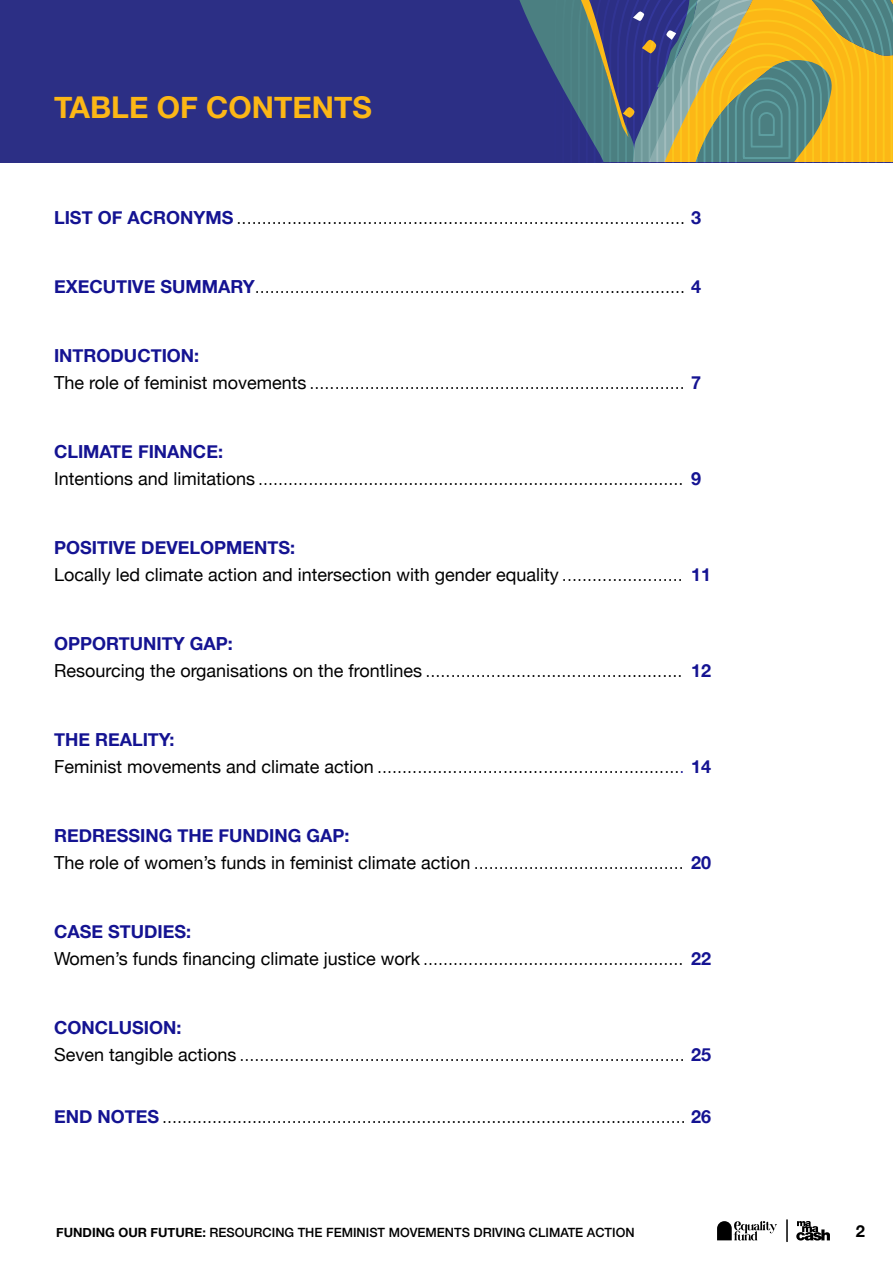
<style>
.page{position:relative;width:893px;height:1263px;background:#fff}
.page>*{position:absolute;margin:0;border:0;box-sizing:border-box;transform-origin:0 0}
.t1{font:700 30px "Helvetica Neue";color:#fcb716}
.t2{font:300 18px/27px "Helvetica Neue";color:#000}
.t3{font:18px/27px "Helvetica Neue";color:#000}
.t4{font:700 18px "Helvetica Neue";color:#141392}
.t5{font:700 16.5px "Helvetica Neue";color:#000}
.t6{font:500 12.75px "Helvetica Neue";color:#000}
.s1{font-weight:700;color:#141392}
.s2{font-weight:400}
.s3{font-weight:300}
.s4{color:#141392}
.s5{font-weight:700}
</style>
<div class="page">
<svg style="left:796px;top:1221px;width:34px;height:19px"></svg>
<svg style="left:717px;top:1221px;width:60px;height:19px"></svg>
<svg style="left:787px;top:1220px;width:1px;height:22px"></svg>
<div style="left:0;top:0;width:893px;height:162px;background:#2c2f85"></div>
<svg style="left:519px;top:0;width:374px;height:162px"></svg>
<h1 class="t1" style="left:54px;top:84px;width:319px">TABLE OF CONTENTS</h1>
<p class="t2" style="left:54px;top:203px;width:648px"><span class="s1">LIST OF ACRONYMS</span> ......................................................................................... <span class="s1">3</span></p>
<p class="t2" style="left:54px;top:272px;width:648px"><span class="s1">EXECUTIVE SUMMARY</span>...................................................................................... <span class="s1">4</span></p>
<p class="t2" style="left:54px;top:341px;width:648px"><span class="s1">INTRODUCTION:<br></span><span class="s2">The role of feminist movements</span> ........................................................................... <span class="s1">7</span></p>
<p class="t2" style="left:54px;top:437px;width:648px"><span class="s1">CLIMATE FINANCE:<br></span><span class="s2">Intentions and limitations</span> ..................................................................................... <span class="s1">9</span></p>
<p class="t3" style="left:54px;top:535px;width:658px"><span class="s1">POSITIVE DEVELOPMENTS:<br></span>Locally led climate action and intersection with gender equality <span class="s3">........................</span> <span class="s1">11</span></p>
<p class="t2" style="left:54px;top:629px;width:630px"><span class="s1">OPPORTUNITY GAP:<br></span><span class="s2">Resourcing the organisations on the frontlines</span> ...................................................</p>
<p class="t4" style="left:691px;top:657px;width:22px">12</p>
<p class="t2" style="left:54px;top:725px;width:658px"><span class="s1">THE REALITY:<br></span><span class="s2">Feminist movements and climate action</span> ............................................................<span class="s4">.</span> <span class="s1">14</span></p>
<p class="t3" style="left:54px;top:823px;width:658px"><span class="s1">REDRESSING THE FUNDING GAP:<br></span>The role of women’s funds in feminist climate action <span class="s3">..........................................</span> <span class="s1">20</span></p>
<p class="t2" style="left:54px;top:917px;width:658px"><span class="s1">CASE STUDIES:<br></span><span class="s2">Women’s funds financing climate justice work</span> .................................................... <span class="s1">22</span></p>
<p class="t2" style="left:54px;top:1013px;width:658px"><span class="s1">CONCLUSION:<br></span><span class="s2">Seven tangible actions</span> ......................................................................................... <span class="s1">25</span></p>
<p class="t2" style="left:54px;top:1102px;width:658px"><span class="s1">END NOTES</span> ......................................................................................................... <span class="s1">26</span></p>
<p class="t6" style="left:56px;top:1222px;width:580px"><span class="s5">FUNDING OUR FUTURE:</span> RESOURCING THE FEMINIST MOVEMENTS DRIVING CLIMATE ACTION</p>
<p class="t5" style="left:856px;top:1218px;width:11px">2</p>
</div>
